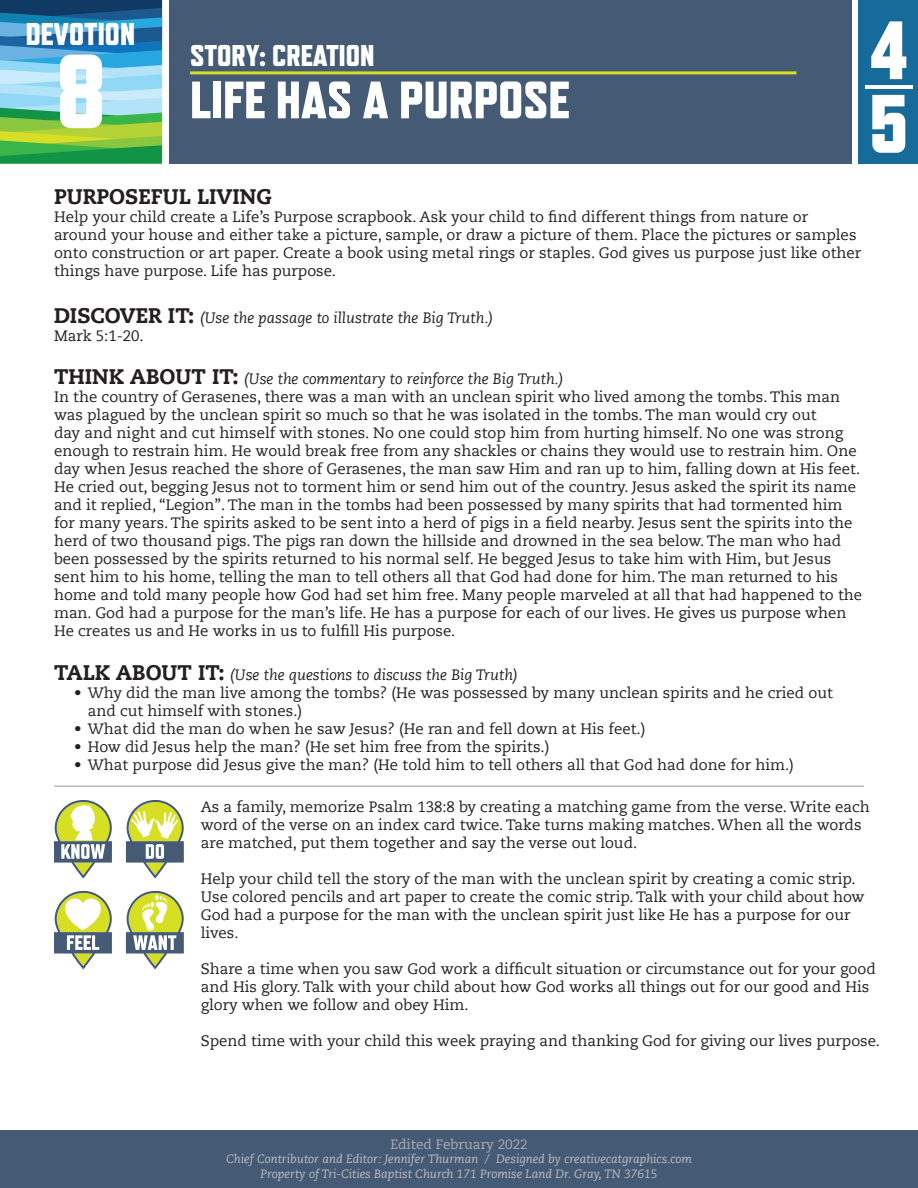
<style>
.page{position:relative;width:918px;height:1188px;background:#fff}
.page>*{position:absolute;margin:0;border:0;box-sizing:border-box;transform-origin:0 0}
.t1{font:800 105px "Refrigerator Deluxe";color:#fff}
.t2{font:800 82.5px/73.5px "Refrigerator Deluxe";color:#fff}
.t3{font:800 52.5px "Refrigerator Deluxe";color:#fff}
.t4{font:800 31.5px "Refrigerator Deluxe";color:#fff}
.t5{font:800 30px "Refrigerator Deluxe";color:#fff}
.t6{font:800 21px "Caecilia LT Std";color:#231f20}
.t7{font:15px/18px "Caecilia LT Std";color:#231f20}
.t8{font:italic 15px "Caecilia LT Std";color:#231f20}
.t9{font:13.5px "Caecilia LT Std";color:#acadb1}
.t10{font:italic 12px "Caecilia LT Std";color:#bcbdc0}
.s1{font-weight:800;font-style:normal;font-size:21px}
</style>
<div class="page">
<svg style="left:0;top:0;width:162px;height:164px;background:#5faaa0"></svg>
<div style="left:859px;top:0;width:59px;height:163px;background:#176b9b"></div>
<hr style="left:865px;top:85px;width:47px;height:4px;background:#fff">
<div style="left:169px;top:0;width:683px;height:164px;background:#455a75"></div>
<hr style="left:190px;top:71px;width:606px;height:3px;background:#d6df21">
<hr style="left:54px;top:785px;width:810px;height:2px;background:#bcbdc0">
<div style="left:0;top:1130px;width:918px;height:58px;background:#455a75"></div>
<svg style="left:54px;top:800px;width:58px;height:79px"></svg>
<svg style="left:126px;top:800px;width:58px;height:79px"></svg>
<svg style="left:126px;top:891px;width:58px;height:78px"></svg>
<svg style="left:54px;top:891px;width:58px;height:78px"></svg>
<p class="t4" style="left:26px;top:15px;width:111px">DEVOTION</p>
<h1 class="t1" style="left:56px;top:29px;width:52px">8</h1>
<p class="t5" style="left:190px;top:38px;width:186px">STORY: CREATION</p>
<p class="t3" style="left:190px;top:69px;width:381px">LIFE HAS A PURPOSE</p>
<h2 class="t2" style="left:869px;top:13px;width:42px">4<br>5</h2>
<p class="t6" style="left:54px;top:184px;width:219px">PURPOSEFUL LIVING</p>
<p class="t7" style="left:54px;top:208px;width:809px">Help your child create a Life’s Purpose scrapbook. Ask your child to find different things from nature or around your house and either take a picture, sample, or draw a picture of them. Place the pictures or samples onto construction or art paper. Create a book using metal rings or staples. God gives us purpose just like other things have purpose. Life has purpose.</p>
<p class="t8" style="left:54px;top:309px;width:441px"><span class="s1">DISCOVER IT:</span> (Use the passage to illustrate the Big Truth.)</p>
<p class="t7" style="left:54px;top:327px;width:91px">Mark 5:1-20.</p>
<p class="t8" style="left:54px;top:371px;width:511px"><span class="s1">THINK ABOUT IT:</span> (Use the commentary to reinforce the Big Truth.)</p>
<p class="t7" style="left:54px;top:388px;width:810px">In the country of Gerasenes, there was a man with an unclean spirit who lived among the tombs. This man was plagued by the unclean spirit so much so that he was isolated in the tombs. The man would cry out<br>day and night and cut himself with stones. No one could stop him from hurting himself. No one was strong enough to restrain him. He would break free from any shackles or chains they would use to restrain him. One day when Jesus reached the shore of Gerasenes, the man saw Him and ran up to him, falling down at His feet.<br>He cried out, begging Jesus not to torment him or send him out of the country. Jesus asked the spirit its name and it replied, “Legion”. The man in the tombs had been possessed by many spirits that had tormented him for many years. The spirits asked to be sent into a herd of pigs in a field nearby. Jesus sent the spirits into the herd of two thousand pigs. The pigs ran down the hillside and drowned in the sea below. The man who had been possessed by the spirits returned to his normal self. He begged Jesus to take him with Him, but Jesus sent him to his home, telling the man to tell others all that God had done for him. The man returned to his home and told many people how God had set him free. Many people marveled at all that had happened to the man. God had a purpose for the man’s life. He has a purpose for each of our lives. He gives us purpose when He creates us and He works in us to fulfill His purpose.</p>
<p class="t8" style="left:54px;top:666px;width:465px"><span class="s1">TALK ABOUT IT:</span> (Use the questions to discuss the Big Truth)</p>
<p class="t7" style="left:88px;top:684px;width:747px;text-indent:-14px">• Why did the man live among the tombs? (He was possessed by many unclean spirits and he cried out and cut himself with stones.)</p>
<p class="t7" style="left:74px;top:720px;width:573px">• What did the man do when he saw Jesus? (He ran and fell down at His feet.)</p>
<p class="t7" style="left:74px;top:738px;width:477px">• How did Jesus help the man? (He set him free from the spirits.)</p>
<p class="t7" style="left:74px;top:756px;width:721px">• What purpose did Jesus give the man? (He told him to tell others all that God had done for him.)</p>
<p class="t7" style="left:201px;top:798px;width:670px">As a family, memorize Psalm 138:8 by creating a matching game from the verse. Write each word of the verse on an index card twice. Take turns making matches. When all the words are matched, put them together and say the verse out loud.</p>
<p class="t7" style="left:201px;top:870px;width:665px">Help your child tell the story of the man with the unclean spirit by creating a comic strip.<br>Use colored pencils and art paper to create the comic strip. Talk with your child about how God had a purpose for the man with the unclean spirit just like He has a purpose for our lives.</p>
<p class="t7" style="left:201px;top:960px;width:676px">Share a time when you saw God work a difficult situation or circumstance out for your good and His glory. Talk with your child about how God works all things out for our good and His glory when we follow and obey Him.</p>
<p class="t7" style="left:201px;top:1032px;width:681px">Spend time with your child this week praying and thanking God for giving our lives purpose.</p>
<p class="t9" style="left:390px;top:1136px;width:139px">Edited February 2022</p>
<p class="t10" style="left:226px;top:1152px;width:467px">Chief Contributor and Editor: Jennifer Thurman / Designed by creativecatgraphics.com</p>
<p class="t10" style="left:261px;top:1167px;width:398px">Property of Tri-Cities Baptist Church 171 Promise Land Dr. Gray, TN 37615</p>
</div>
